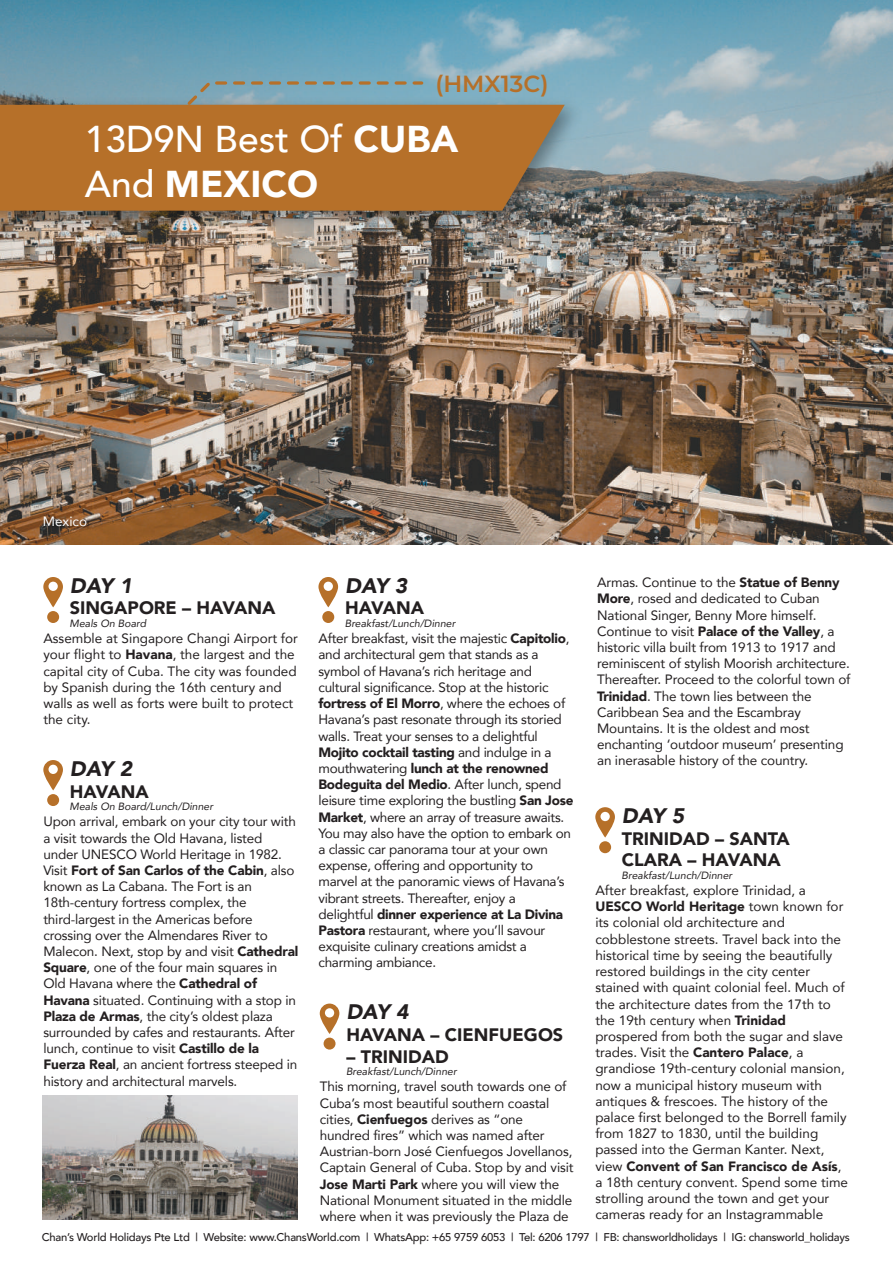
<style>
.page{position:relative;width:893px;height:1263px;background:#fff}
.page>*{position:absolute;margin:0;border:0;box-sizing:border-box;transform-origin:0 0}
.t1{font:500 37.35px/44.7px "Avenir";color:#fff}
.t2{font:600 23.25px "Montserrat";color:#b67029}
.t3{font:italic 900 21px "Avenir";letter-spacing:-.035em;color:#231f20}
.t4{font:900 18px/21.6px "Avenir";color:#231f20}
.t5{font:13.5px/16.2px "Avenir";letter-spacing:-.01em;color:#231f20}
.t6{font:13.5px "Avenir";color:#fff}
.t7{font:500 11.25px "Avenir";letter-spacing:-.02em;color:#231f20}
.t8{font:italic 10.5px "Avenir";color:#231f20}
.s1{font-weight:900}
</style>
<div class="page">
<img style="left:0;top:0;width:893px;height:544px">
<img style="left:0;top:91px;width:591px;height:146px">
<div style="left:0;top:105px;width:565px;height:106px;background:#b67029"></div>
<svg style="left:172px;top:80px;width:253px;height:41px;background:#968f7a"></svg>
<div style="left:47px;top:611px;width:12px;height:12px;background:#b67029;border-radius:50%"></div>
<svg style="left:43px;top:577px;width:20px;height:30px"></svg>
<div style="left:47px;top:794px;width:12px;height:12px;background:#b67029;border-radius:50%"></div>
<svg style="left:43px;top:760px;width:20px;height:30px"></svg>
<div style="left:322px;top:611px;width:12px;height:12px;background:#b67029;border-radius:50%"></div>
<svg style="left:318px;top:577px;width:20px;height:30px"></svg>
<div style="left:324px;top:1038px;width:12px;height:11px;background:#b67029;border-radius:50%"></div>
<svg style="left:320px;top:1003px;width:19px;height:31px"></svg>
<div style="left:599px;top:841px;width:12px;height:12px;background:#b67029;border-radius:50%"></div>
<svg style="left:595px;top:807px;width:20px;height:30px"></svg>
<img style="left:40px;top:511px;width:53px;height:26px">
<img style="left:43px;top:1095px;width:254px;height:125px">
<h2 class="t2" style="left:435px;top:67px;width:115px">(HMX13C)</h2>
<h1 class="t1" style="left:85px;top:115px;width:375px">13D9N Best Of <span class="s1">CUBA<br></span>And <span class="s1">MEXICO</span></h1>
<p class="t6" style="left:43px;top:510px;width:46px">Mexico</p>
<p class="t5" style="left:597px;top:574px;width:255px">Armas. Continue to the <span class="s1">Statue of Benny More</span>, rosed and dedicated to Cuban National Singer, Benny More himself.<br>Continue to visit <span class="s1">Palace of the Valley</span>, a historic villa built from 1913 to 1917 and reminiscent of stylish Moorish architecture.<br>Thereafter. Proceed to the colorful town of <span class="s1">Trinidad</span>. The town lies between the Caribbean Sea and the Escambray Mountains. It is the oldest and most enchanting ‘outdoor museum’ presenting an inerasable history of the country.</p>
<h3 class="t3" style="left:345px;top:568px;width:64px">DAY 3</h3>
<h3 class="t4" style="left:345px;top:597px;width:80px">HAVANA</h3>
<p class="t8" style="left:345px;top:617px;width:112px">Breakfast/Lunch/Dinner</p>
<p class="t5" style="left:318px;top:630px;width:256px">After breakfast, visit the majestic <span class="s1">Capitolio</span>, and architectural gem that stands as a symbol of Havana’s rich heritage and cultural significance. Stop at the historic <span class="s1">fortress of El Morro</span>, where the echoes of Havana’s past resonate through its storied walls. Treat your senses to a delightful <span class="s1">Mojito cocktail tasting</span> and indulge in a mouthwatering <span class="s1">lunch at the renowned Bodeguita del Medio</span>. After lunch, spend leisure time exploring the bustling <span class="s1">San Jose Market</span>, where an array of treasure awaits.<br>You may also have the option to embark on a classic car panorama tour at your own expense, offering and opportunity to marvel at the panoramic views of Havana’s vibrant streets. Thereafter, enjoy a delightful <span class="s1">dinner experience at La Divina Pastora</span> restaurant, where you’ll savour exquisite culinary creations amidst a charming ambiance.</p>
<h3 class="t3" style="left:346px;top:995px;width:64px">DAY 4</h3>
<h3 class="t4" style="left:346px;top:1023px;width:218px">HAVANA – CIENFUEGOS</h3>
<h3 class="t4" style="left:346px;top:1045px;width:104px">– TRINIDAD</h3>
<p class="t8" style="left:346px;top:1065px;width:112px">Breakfast/Lunch/Dinner</p>
<p class="t5" style="left:320px;top:1078px;width:255px">This morning, travel south towards one of Cuba’s most beautiful southern coastal cities, <span class="s1">Cienfuegos</span> derives as “one hundred fires” which was named after Austrian-born José Cienfuegos Jovellanos, Captain General of Cuba. Stop by and visit <span class="s1">Jose Marti Park</span> where you will view the National Monument situated in the middle where when it was previously the Plaza de</p>
<h3 class="t3" style="left:70px;top:568px;width:64px">DAY 1</h3>
<h3 class="t4" style="left:70px;top:597px;width:207px">SINGAPORE – HAVANA</h3>
<p class="t8" style="left:70px;top:617px;width:78px">Meals On Board</p>
<p class="t5" style="left:43px;top:630px;width:256px">Assemble at Singapore Changi Airport for your flight to <span class="s1">Havana</span>, the largest and the capital city of Cuba. The city was founded by Spanish during the 16th century and walls as well as forts were built to protect the city.</p>
<h3 class="t3" style="left:70px;top:751px;width:64px">DAY 2</h3>
<h3 class="t4" style="left:70px;top:780px;width:80px">HAVANA</h3>
<p class="t8" style="left:70px;top:800px;width:145px">Meals On Board/Lunch/Dinner</p>
<p class="t5" style="left:43px;top:813px;width:256px">Upon arrival, embark on your city tour with a visit towards the Old Havana, listed under UNESCO World Heritage in 1982.<br>Visit <span class="s1">Fort of San Carlos of the Cabin</span>, also known as La Cabana. The Fort is an 18th-century fortress complex, the third-largest in the Americas before crossing over the Almendares River to Malecon. Next, stop by and visit <span class="s1">Cathedral Square</span>, one of the four main squares in Old Havana where the <span class="s1">Cathedral of Havana</span> situated. Continuing with a stop in <span class="s1">Plaza de Armas</span>, the city’s oldest plaza surrounded by cafes and restaurants. After lunch, continue to visit <span class="s1">Castillo de la Fuerza Real</span>, an ancient fortress steeped in history and architectural marvels.</p>
<h3 class="t3" style="left:622px;top:798px;width:64px">DAY 5</h3>
<h3 class="t4" style="left:622px;top:827px;width:169px">TRINIDAD – SANTA<br>CLARA – HAVANA</h3>
<p class="t8" style="left:622px;top:869px;width:112px">Breakfast/Lunch/Dinner</p>
<p class="t5" style="left:595px;top:882px;width:254px">After breakfast, explore Trinidad, a <span class="s1">UESCO World Heritage</span> town known for its colonial old architecture and cobblestone streets. Travel back into the historical time by seeing the beautifully restored buildings in the city center stained with quaint colonial feel. Much of the architecture dates from the 17th to the 19th century when <span class="s1">Trinidad </span>prospered from both the sugar and slave trades. Visit the <span class="s1">Cantero Palace</span>, a grandiose 19th-century colonial mansion, now a municipal history museum with antiques &amp; frescoes. The history of the palace first belonged to the Borrell family from 1827 to 1830, until the building passed into the German Kanter. Next, view <span class="s1">Convent of San Francisco de Asís</span>, a 18th century convent. Spend some time strolling around the town and get your cameras ready for an Instagrammable</p>
<p class="t7" style="left:42px;top:1228px;width:810px">Chan’s World Holidays Pte Ltd | Website: www.ChansWorld.com | WhatsApp: +65 9759 6053 | Tel: 6206 1797 | FB: chansworldholidays | IG: chansworld_holidays</p>
</div>
